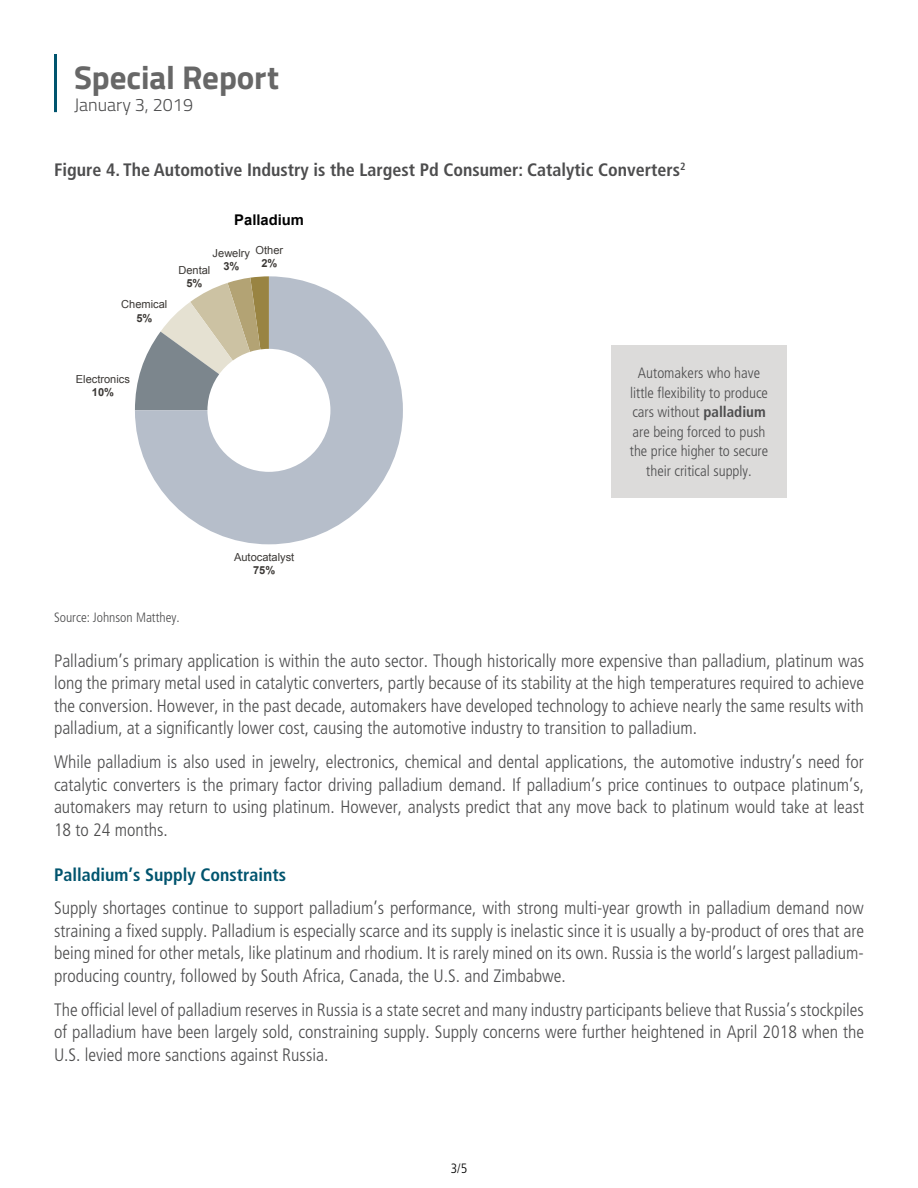
<style>
.page{position:relative;width:918px;height:1188px;background:#fff}
.page>*{position:absolute;margin:0;border:0;box-sizing:border-box;transform-origin:0 0}
.t1{font:700 33px "Titillium Web";letter-spacing:-.005em;color:#676767}
.t2{font:300 condensed 18px/22.5px "Frutiger LT Std";color:#4d4d4e;text-align:justify}
.t3{font:700 condensed 18px "Frutiger LT Std";color:#4d4d4e}
.t4{font:700 condensed 18px "Frutiger LT Std";color:#00546e}
.t5{font:300 18px "Titillium Web";color:#4d4d4e}
.t6{font:300 condensed 15px/19.5px "Frutiger LT Std";color:#4d4d4e;text-align:center}
.t7{font:700 14.7px "Arial";color:#000}
.t8{font:300 condensed 13.5px "Frutiger LT Std";color:#4d4d4e}
.t9{font:300 condensed 13.5px "Frutiger LT Std";color:#000}
.t10{font:11.1px "Arial";color:#3b3835}
.t11{font:700 11.1px "Arial";color:#3b3835}
.s1{font-weight:700}
</style>
<div class="page">
<hr style="left:54px;top:54px;width:3px;height:58px;background:#00546e">
<svg style="left:135px;top:276px;width:268px;height:268px;fill:#b6beca"></svg>
<div style="left:207px;top:349px;width:123px;height:123px;background:#fff;border-radius:50%"></div>
<div style="left:611px;top:345px;width:176px;height:153px;background:#dcdbda"></div>
<h1 class="t1" style="left:74px;top:52px;width:206px">Special Report</h1>
<p class="t5" style="left:74px;top:92px;width:120px">January 3, 2019</p>
<p class="t3" style="left:54px;top:159px;width:633px">Figure 4. The Automotive Industry is the Largest Pd Consumer: Catalytic Converters<sup>2</sup></p>
<p class="t7" style="left:234px;top:210px;width:71px">Palladium</p>
<p class="t10" style="left:121px;top:297px;width:48px">Chemical</p>
<p class="t11" style="left:136px;top:311px;width:17px">5%</p>
<p class="t10" style="left:256px;top:243px;width:29px">Other</p>
<p class="t11" style="left:261px;top:256px;width:17px">2%</p>
<p class="t10" style="left:213px;top:246px;width:39px">Jewelry</p>
<p class="t11" style="left:223px;top:259px;width:17px">3%</p>
<p class="t10" style="left:178px;top:262px;width:33px">Dental</p>
<p class="t11" style="left:186px;top:276px;width:17px">5%</p>
<p class="t10" style="left:76px;top:372px;width:56px">Electronics</p>
<p class="t11" style="left:92px;top:385px;width:24px">10%</p>
<p class="t10" style="left:234px;top:549px;width:62px">Autocatalyst</p>
<p class="t11" style="left:253px;top:563px;width:24px">75%</p>
<p class="t6" style="left:630px;top:364px;width:140px">Automakers who have little flexibility to produce cars without <span class="s1">palladium </span>are being forced to push the price higher to secure their critical supply.</p>
<p class="t8" style="left:54px;top:610px;width:127px">Source: Johnson Matthey.</p>
<p class="t2" style="left:54px;top:650px;width:812px">Palladium’s primary application is within the auto sector. Though historically more expensive than palladium, platinum was long the primary metal used in catalytic converters, partly because of its stability at the high temperatures required to achieve the conversion. However, in the past decade, automakers have developed technology to achieve nearly the same results with palladium, at a significantly lower cost, causing the automotive industry to transition to palladium.</p>
<p class="t2" style="left:54px;top:751px;width:812px">While palladium is also used in jewelry, electronics, chemical and dental applications, the automotive industry’s need for catalytic converters is the primary factor driving palladium demand. If palladium’s price continues to outpace platinum’s, automakers may return to using platinum. However, analysts predict that any move back to platinum would take at least 18 to 24 months.</p>
<p class="t4" style="left:54px;top:864px;width:234px">Palladium’s Supply Constraints</p>
<p class="t2" style="left:54px;top:897px;width:812px">Supply shortages continue to support palladium’s performance, with strong multi-year growth in palladium demand now straining a fixed supply. Palladium is especially scarce and its supply is inelastic since it is usually a by-product of ores that are being mined for other metals, like platinum and rhodium. It is rarely mined on its own. Russia is the world’s largest palladium&shy;producing country, followed by South Africa, Canada, the U.S. and Zimbabwe.</p>
<p class="t2" style="left:54px;top:998px;width:812px">The official level of palladium reserves in Russia is a state secret and many industry participants believe that Russia’s stockpiles of palladium have been largely sold, constraining supply. Supply concerns were further heightened in April 2018 when the U.S. levied more sanctions against Russia.</p>
<p class="t9" style="left:451px;top:1160px;width:18px">3/5</p>
</div>
